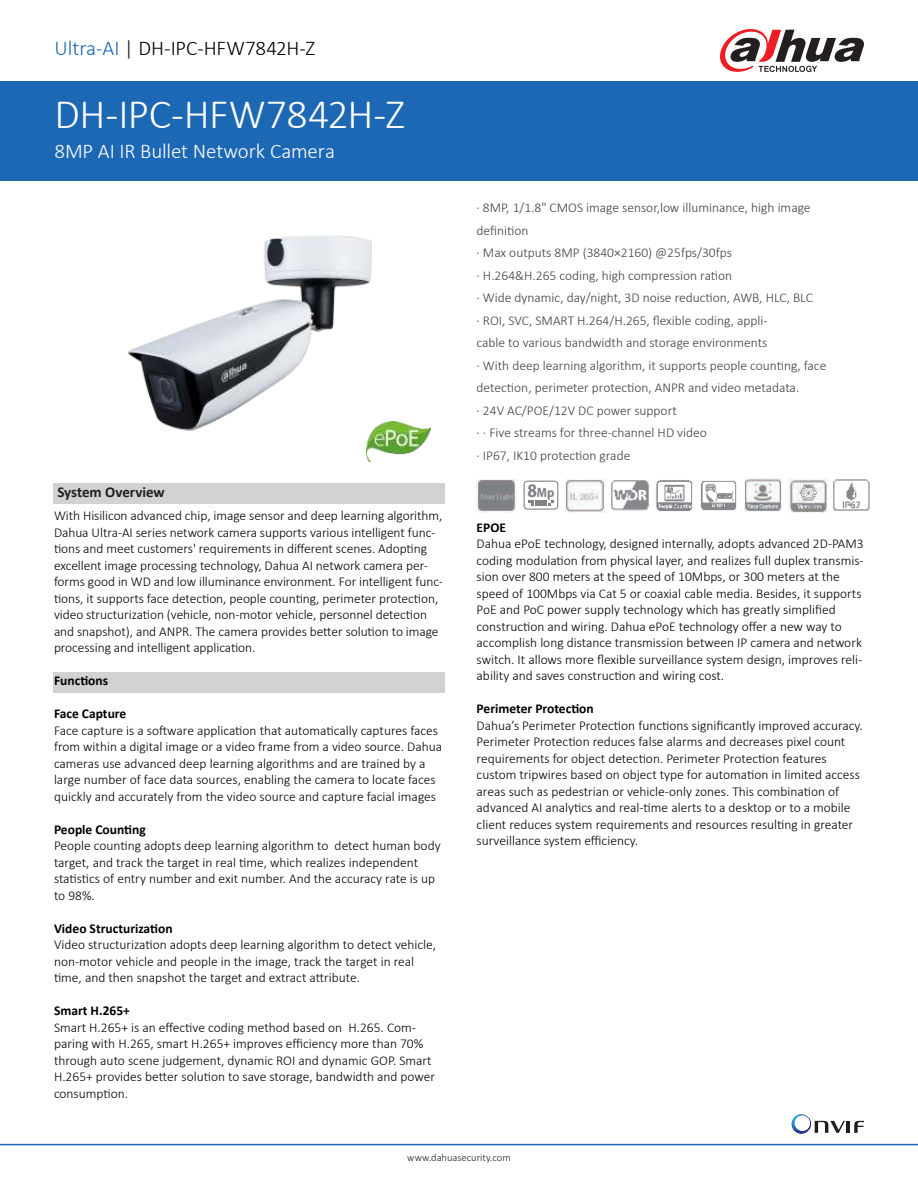
<style>
.page{position:relative;width:918px;height:1188px;background:#fff}
.page>*{position:absolute;margin:0;border:0;box-sizing:border-box;transform-origin:0 0}
.t1{font:300 42px "Calibri";letter-spacing:-.015em;color:#fff}
.t2{font:300 21px "Calibri";letter-spacing:-.005em;color:#000}
.t3{font:300 21px "Calibri";letter-spacing:-.005em;color:#fff}
.t4{font:700 15px "Calibri";color:#231f20}
.t5{font:300 13.5px/16.5px "Calibri";color:#000}
.t6{font:300 13.5px/22.5px "Calibri";color:#413f41}
.t7{font:700 13.5px "Calibri";color:#000}
.t8{font:700 semi-condensed 13.5px "Myriad Pro";color:#808285}
.t9{font:300 10.5px "Calibri";color:#231f20}
.s1{color:#1d68b4}
.s2{color:#1b1513}
.s3{font-size:19.2px}
</style>
<div class="page">
<div style="left:0;top:81px;width:918px;height:100px;background:#1d68b4"></div>
<hr style="left:0;top:1144px;width:918px;height:1px;background:#1d68b4">
<svg style="left:720px;top:29px;width:144px;height:43px"></svg>
<img style="left:128px;top:235px;width:272px;height:223px">
<div style="left:53px;top:673px;width:392px;height:20px;background:#d1d2d4"></div>
<div style="left:54px;top:483px;width:391px;height:21px;background:#d1d2d4"></div>
<img style="left:367px;top:422px;width:64px;height:40px">
<svg style="left:791px;top:1114px;width:73px;height:20px"></svg>
<img style="left:477px;top:480px;width:40px;height:32px">
<img style="left:611px;top:480px;width:38px;height:31px">
<img style="left:566px;top:479px;width:39px;height:33px">
<img style="left:656px;top:480px;width:37px;height:31px">
<img style="left:700px;top:480px;width:37px;height:31px">
<img style="left:745px;top:479px;width:37px;height:33px">
<img style="left:788px;top:478px;width:39px;height:34px">
<img style="left:833px;top:479px;width:37px;height:32px">
<svg style="left:524px;top:481px;width:34px;height:29px"></svg>
<h2 class="t2" style="left:55px;top:41px;width:262px"><span class="s1">Ultra-AI</span> <span class="s2">|</span> DH-IPC-HFW7842H-Z</h2>
<h1 class="t1" style="left:55px;top:99px;width:352px">DH-IPC-HFW7842H-Z</h1>
<h2 class="t3" style="left:55px;top:144px;width:282px">8MP AI IR Bullet Network Camera</h2>
<p class="t4" style="left:57px;top:487px;width:109px">System Overview</p>
<p class="t5" style="left:54px;top:509px;width:391px">With Hisilicon advanced chip, image sensor and deep learning algorithm, Dahua Ultra-AI series network camera supports various intelligent func&shy;tions and meet customers' requirements in different scenes. Adopting excellent image processing technology, Dahua AI network camera per&shy;forms good in WD and low illuminance environment. For intelligent func&shy;tions, it supports face detection, people counting, perimeter protection, video structurization (vehicle, non-motor vehicle, personnel detection and snapshot), and ANPR. The camera provides better solution to image processing and intelligent application.</p>
<p class="t7" style="left:54px;top:672px;width:56px">Functions</p>
<p class="t7" style="left:54px;top:709px;width:74px">Face Capture</p>
<p class="t5" style="left:54px;top:722px;width:390px">Face capture is a software application that automatically captures faces from within a digital image or a video frame from a video source. Dahua cameras use advanced deep learning algorithms and are trained by a large number of face data sources, enabling the camera to locate faces quickly and accurately from the video source and capture facial images</p>
<p class="t7" style="left:54px;top:821px;width:93px">People Counting</p>
<p class="t5" style="left:54px;top:838px;width:388px">People counting adopts deep learning algorithm to detect human body target, and track the target in real time, which realizes independent statistics of entry number and exit number. And the accuracy rate is up to 98%.</p>
<p class="t7" style="left:54px;top:920px;width:120px">Video Structurization</p>
<p class="t5" style="left:54px;top:937px;width:384px">Video structurization adopts deep learning algorithm to detect vehicle, non-motor vehicle and people in the image, track the target in real time, and then snapshot the target and extract attribute.</p>
<p class="t7" style="left:54px;top:1006px;width:77px">Smart H.265+</p>
<p class="t5" style="left:54px;top:1019px;width:383px">Smart H.265+ is an effective coding method based on H.265. Com&shy;paring with H.265, smart H.265+ improves efficiency more than 70% through auto scene judgement, dynamic ROI and dynamic GOP. Smart H.265+ provides better solution to save storage, bandwidth and power consumption.</p>
<p class="t6" style="left:477px;top:196px;width:351px">· 8MP, 1/1.8" CMOS image sensor,low illuminance, high image definition<br>· Max outputs 8MP (3840×2160) @25fps/30fps<br>· H.264&amp;H.265 coding, high compression ration<br>· Wide dynamic, day/night, 3D noise reduction, AWB, HLC, BLC<br>· ROI, SVC, SMART H.264/H.265, flexible coding, appli-<br>cable to various bandwidth and storage environments<br>· With deep learning algorithm, it supports people counting, face detection, perimeter protection, ANPR and video metadata.<br>· 24V AC/POE/12V DC power support<br>· · Five streams for three-channel HD video<br>· IP67, IK10 protection grade</p>
<p class="t8" style="left:527px;top:488px;width:29px"><span class="s3">8</span>Mp</p>
<p class="t7" style="left:477px;top:523px;width:31px">EPOE</p>
<p class="t5" style="left:477px;top:536px;width:389px">Dahua ePoE technology, designed internally, adopts advanced 2D-PAM3 coding modulation from physical layer, and realizes full duplex transmis&shy;sion over 800 meters at the speed of 10Mbps, or 300 meters at the speed of 100Mbps via Cat 5 or coaxial cable media. Besides, it supports PoE and PoC power supply technology which has greatly simplified construction and wiring. Dahua ePoE technology offer a new way to accomplish long distance transmission between IP camera and network switch. It allows more flexible surveillance system design, improves reli&shy;ability and saves construction and wiring cost.</p>
<p class="t7" style="left:477px;top:700px;width:119px">Perimeter Protection</p>
<p class="t5" style="left:477px;top:717px;width:388px">Dahua’s Perimeter Protection functions significantly improved accuracy.<br>Perimeter Protection reduces false alarms and decreases pixel count requirements for object detection. Perimeter Protection features custom tripwires based on object type for automation in limited access areas such as pedestrian or vehicle-only zones. This combination of advanced AI analytics and real-time alerts to a desktop or to a mobile client reduces system requirements and resources resulting in greater surveillance system efficiency.</p>
<p class="t9" style="left:407px;top:1153px;width:105px">www.dahuasecurity.com</p>
</div>
